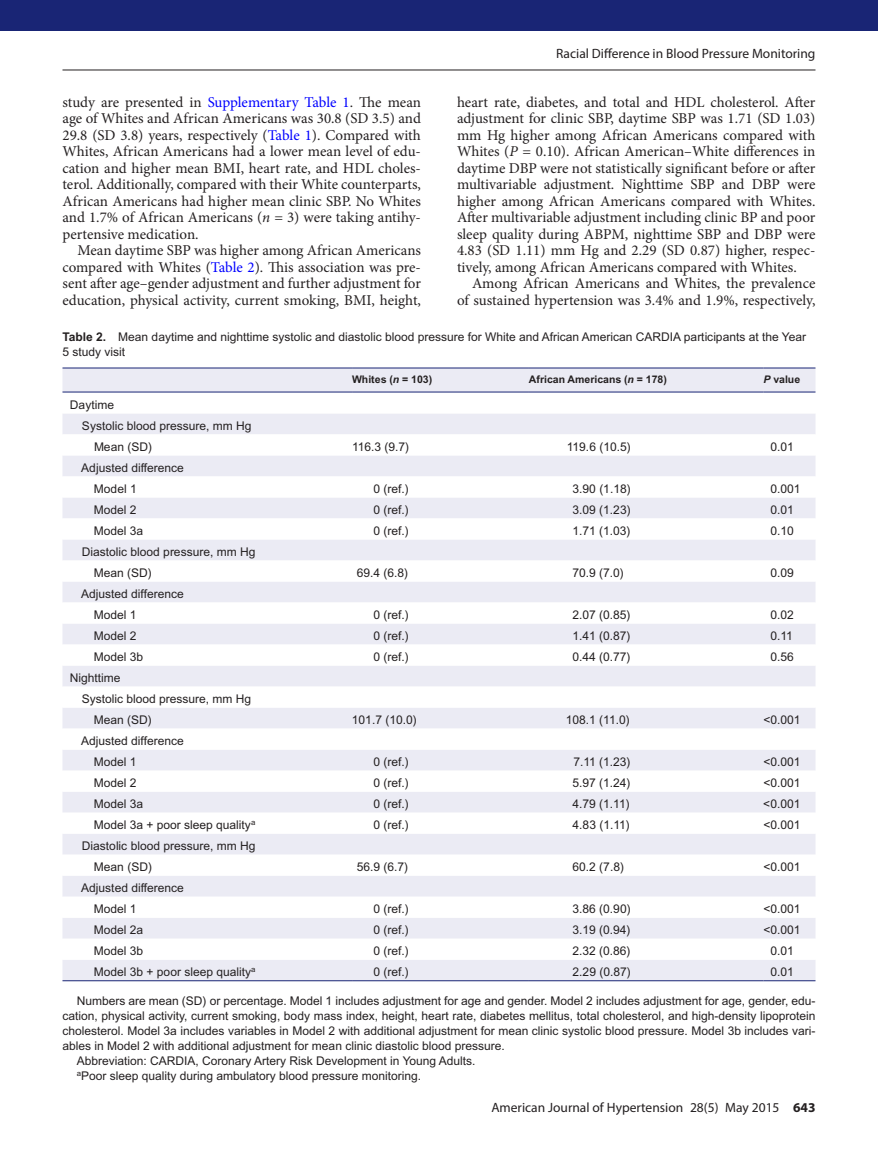
<style>
.page{position:relative;width:878px;height:1162px;background:#fff}
.page>*{position:absolute;margin:0;border:0;box-sizing:border-box;transform-origin:0 0}
.t1{font:15px/16.5px "Minion Pro";color:#231f20;text-align:justify}
.t2{font:13.5px "Myriad Pro";color:#231f20}
.t3{font:12px/21px "Arial MT Std";color:#231f20}
.t4{font:700 10.5px "Arial MT Std";color:#231f20}
.s1{color:#00f}
.s2{font-style:italic}
.s3{font-weight:700}
</style>
<div class="page">
<hr style="left:62px;top:70px;width:753px;height:1px;background:#231f20">
<div style="left:0;top:0;width:878px;height:31px;background:#192575"></div>
<div style="left:62px;top:368px;width:753px;height:612px;background:#ebebf4"></div>
<svg style="left:62px;top:392px;width:753px;height:567px"></svg>
<hr style="left:62px;top:367px;width:290px;height:1px;background:#192575">
<hr style="left:62px;top:391px;width:290px;height:1px;background:#192575">
<hr style="left:352px;top:367px;width:177px;height:1px;background:#192575">
<hr style="left:352px;top:391px;width:177px;height:1px;background:#192575">
<hr style="left:529px;top:367px;width:234px;height:1px;background:#192575">
<hr style="left:529px;top:391px;width:234px;height:1px;background:#192575">
<hr style="left:763px;top:367px;width:52px;height:1px;background:#192575">
<hr style="left:763px;top:391px;width:52px;height:1px;background:#192575">
<hr style="left:62px;top:980px;width:290px;height:1px;background:#192575">
<hr style="left:352px;top:980px;width:177px;height:1px;background:#192575">
<hr style="left:529px;top:980px;width:234px;height:1px;background:#192575">
<hr style="left:763px;top:980px;width:52px;height:1px;background:#192575">
<p class="t2" style="left:556px;top:45px;width:261px">Racial Difference in Blood Pressure Monitoring</p>
<p class="t1" style="left:62px;top:94px;width:360px">study are presented in <span class="s1">Supplementary Table 1</span>. The mean age of Whites and African Americans was 30.8 (SD 3.5) and 29.8 (SD 3.8) years, respectively (<span class="s1">Table 1</span>). Compared with Whites, African Americans had a lower mean level of edu&shy;cation and higher mean BMI, heart rate, and HDL choles&shy;terol. Additionally, compared with their White counterparts, African Americans had higher mean clinic SBP. No Whites and 1.7% of African Americans (<span class="s2">n</span> = 3) were taking antihy&shy;pertensive medication.</p>
<p class="t1" style="left:62px;top:242px;width:360px;text-indent:15px">Mean daytime SBP was higher among African Americans compared with Whites (<span class="s1">Table 2</span>). This association was pre&shy;sent after age–gender adjustment and further adjustment for education, physical activity, current smoking, BMI, height,</p>
<p class="t1" style="left:457px;top:94px;width:360px">heart rate, diabetes, and total and HDL cholesterol. After adjustment for clinic SBP, daytime SBP was 1.71 (SD 1.03) mm Hg higher among African Americans compared with Whites (<span class="s2">P</span> = 0.10). African American–White differences in daytime DBP were not statistically significant before or after multivariable adjustment. Nighttime SBP and DBP were higher among African Americans compared with Whites.<br>After multivariable adjustment including clinic BP and poor sleep quality during ABPM, nighttime SBP and DBP were 4.83 (SD 1.11) mm Hg and 2.29 (SD 0.87) higher, respec&shy;tively, among African Americans compared with Whites.</p>
<p class="t1" style="left:457px;top:275px;width:360px;text-align:right">Among African Americans and Whites, the prevalence of sustained hypertension was 3.4% and 1.9%, respectively,</p>
<p class="t3" style="left:62px;top:329px;width:745px;line-height:15px"><span class="s3">Table 2.</span> Mean daytime and nighttime systolic and diastolic blood pressure for White and African American CARDIA participants at the Year<br>5 study visit</p>
<p class="t4" style="left:352px;top:373px;width:82px">Whites (<span class="s2">n</span> = 103)</p>
<p class="t4" style="left:529px;top:373px;width:139px">African Americans (<span class="s2">n</span> = 178)</p>
<p class="t4" style="left:763px;top:373px;width:38px"><span class="s2">P</span> value</p>
<p class="t3" style="left:70px;top:394px;width:46px">Daytime</p>
<p class="t3" style="left:82px;top:415px;width:171px">Systolic blood pressure, mm Hg</p>
<p class="t3" style="left:94px;top:436px;width:60px">Mean (SD)</p>
<p class="t3" style="left:352px;top:436px;width:59px">116.3 (9.7)</p>
<p class="t3" style="left:567px;top:436px;width:65px">119.6 (10.5)</p>
<p class="t3" style="left:770px;top:436px;width:25px">0.01</p>
<p class="t3" style="left:94px;top:457px;width:91px;text-indent:-13px">Adjusted difference<br>Model 1</p>
<p class="t3" style="left:373px;top:478px;width:37px">0 (ref.)</p>
<p class="t3" style="left:573px;top:478px;width:60px">3.90 (1.18)</p>
<p class="t3" style="left:770px;top:478px;width:32px">0.001</p>
<p class="t3" style="left:94px;top:499px;width:44px">Model 2</p>
<p class="t3" style="left:373px;top:499px;width:37px">0 (ref.)</p>
<p class="t3" style="left:573px;top:499px;width:60px">3.09 (1.23)</p>
<p class="t3" style="left:770px;top:499px;width:25px">0.01</p>
<p class="t3" style="left:94px;top:520px;width:51px">Model 3a</p>
<p class="t3" style="left:373px;top:520px;width:37px">0 (ref.)</p>
<p class="t3" style="left:572px;top:520px;width:60px">1.71 (1.03)</p>
<p class="t3" style="left:770px;top:520px;width:25px">0.10</p>
<p class="t3" style="left:94px;top:541px;width:163px;text-indent:-12px">Diastolic blood pressure, mm Hg<br>Mean (SD)</p>
<p class="t3" style="left:357px;top:562px;width:53px">69.4 (6.8)</p>
<p class="t3" style="left:572px;top:562px;width:53px">70.9 (7.0)</p>
<p class="t3" style="left:770px;top:562px;width:25px">0.09</p>
<p class="t3" style="left:94px;top:583px;width:91px;text-indent:-13px">Adjusted difference<br>Model 1</p>
<p class="t3" style="left:373px;top:604px;width:37px">0 (ref.)</p>
<p class="t3" style="left:572px;top:604px;width:60px">2.07 (0.85)</p>
<p class="t3" style="left:770px;top:604px;width:25px">0.02</p>
<p class="t3" style="left:94px;top:625px;width:44px">Model 2</p>
<p class="t3" style="left:373px;top:625px;width:37px">0 (ref.)</p>
<p class="t3" style="left:572px;top:625px;width:60px">1.41 (0.87)</p>
<p class="t3" style="left:770px;top:625px;width:24px">0.11</p>
<p class="t3" style="left:94px;top:646px;width:51px">Model 3b</p>
<p class="t3" style="left:373px;top:646px;width:37px">0 (ref.)</p>
<p class="t3" style="left:572px;top:646px;width:60px">0.44 (0.77)</p>
<p class="t3" style="left:770px;top:646px;width:25px">0.56</p>
<p class="t3" style="left:70px;top:667px;width:52px">Nighttime</p>
<p class="t3" style="left:82px;top:688px;width:171px">Systolic blood pressure, mm Hg</p>
<p class="t3" style="left:94px;top:709px;width:60px">Mean (SD)</p>
<p class="t3" style="left:352px;top:709px;width:66px">101.7 (10.0)</p>
<p class="t3" style="left:566px;top:709px;width:65px">108.1 (11.0)</p>
<p class="t3" style="left:763px;top:709px;width:39px">&lt;0.001</p>
<p class="t3" style="left:94px;top:730px;width:91px;text-indent:-13px">Adjusted difference<br>Model 1</p>
<p class="t3" style="left:373px;top:751px;width:37px">0 (ref.)</p>
<p class="t3" style="left:573px;top:751px;width:59px">7.11 (1.23)</p>
<p class="t3" style="left:763px;top:751px;width:39px">&lt;0.001</p>
<p class="t3" style="left:94px;top:772px;width:44px">Model 2</p>
<p class="t3" style="left:373px;top:772px;width:37px">0 (ref.)</p>
<p class="t3" style="left:572px;top:772px;width:60px">5.97 (1.24)</p>
<p class="t3" style="left:763px;top:772px;width:39px">&lt;0.001</p>
<p class="t3" style="left:94px;top:793px;width:51px">Model 3a</p>
<p class="t3" style="left:373px;top:793px;width:37px">0 (ref.)</p>
<p class="t3" style="left:572px;top:793px;width:59px">4.79 (1.11)</p>
<p class="t3" style="left:763px;top:793px;width:39px">&lt;0.001</p>
<p class="t3" style="left:94px;top:814px;width:163px">Model 3a + poor sleep quality<sup>a</sup></p>
<p class="t3" style="left:373px;top:814px;width:37px">0 (ref.)</p>
<p class="t3" style="left:573px;top:814px;width:59px">4.83 (1.11)</p>
<p class="t3" style="left:763px;top:814px;width:39px">&lt;0.001</p>
<p class="t3" style="left:94px;top:835px;width:163px;text-indent:-12px">Diastolic blood pressure, mm Hg<br>Mean (SD)</p>
<p class="t3" style="left:357px;top:856px;width:53px">56.9 (6.7)</p>
<p class="t3" style="left:573px;top:856px;width:53px">60.2 (7.8)</p>
<p class="t3" style="left:763px;top:856px;width:39px">&lt;0.001</p>
<p class="t3" style="left:94px;top:877px;width:91px;text-indent:-13px">Adjusted difference<br>Model 1</p>
<p class="t3" style="left:373px;top:898px;width:37px">0 (ref.)</p>
<p class="t3" style="left:573px;top:898px;width:60px">3.86 (0.90)</p>
<p class="t3" style="left:763px;top:898px;width:39px">&lt;0.001</p>
<p class="t3" style="left:94px;top:919px;width:51px">Model 2a</p>
<p class="t3" style="left:373px;top:919px;width:37px">0 (ref.)</p>
<p class="t3" style="left:572px;top:919px;width:60px">3.19 (0.94)</p>
<p class="t3" style="left:763px;top:919px;width:39px">&lt;0.001</p>
<p class="t3" style="left:94px;top:940px;width:51px">Model 3b</p>
<p class="t3" style="left:373px;top:940px;width:37px">0 (ref.)</p>
<p class="t3" style="left:572px;top:940px;width:60px">2.32 (0.86)</p>
<p class="t3" style="left:770px;top:940px;width:25px">0.01</p>
<p class="t3" style="left:94px;top:961px;width:163px">Model 3b + poor sleep quality<sup>a</sup></p>
<p class="t3" style="left:373px;top:961px;width:37px">0 (ref.)</p>
<p class="t3" style="left:573px;top:961px;width:60px">2.29 (0.87)</p>
<p class="t3" style="left:770px;top:961px;width:25px">0.01</p>
<p class="t3" style="left:77px;top:990px;width:740px">Numbers are mean (SD) or percentage. Model 1 includes adjustment for age and gender. Model 2 includes adjustment for age, gender, edu-</p>
<p class="t3" style="left:62px;top:1005px;width:754px">cation, physical activity, current smoking, body mass index, height, heart rate, diabetes mellitus, total cholesterol, and high-density lipoprotein</p>
<p class="t3" style="left:62px;top:1020px;width:754px">cholesterol. Model 3a includes variables in Model 2 with additional adjustment for mean clinic systolic blood pressure. Model 3b includes vari-</p>
<p class="t3" style="left:62px;top:1035px;width:444px">ables in Model 2 with additional adjustment for mean clinic diastolic blood pressure.</p>
<p class="t3" style="left:77px;top:1050px;width:400px">Abbreviation: CARDIA, Coronary Artery Risk Development in Young Adults.</p>
<p class="t3" style="left:77px;top:1065px;width:346px"><sup>a</sup>Poor sleep quality during ambulatory blood pressure monitoring.</p>
<p class="t2" style="left:491px;top:1098px;width:326px">American Journal of Hypertension 28(5) May 2015 <span class="s3">643</span></p>
</div>
